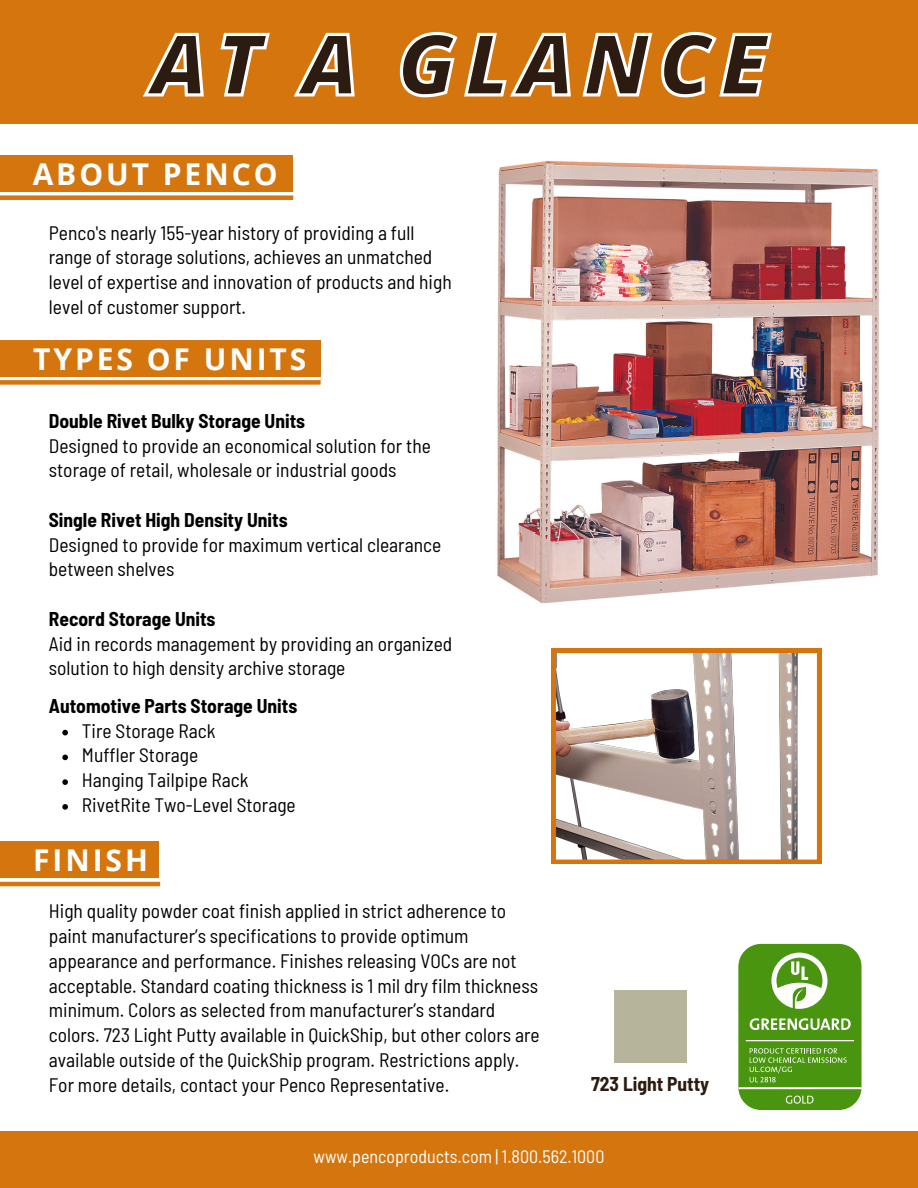
<style>
.page{position:relative;width:918px;height:1188px;background:#fff}
.page>*{position:absolute;margin:0;border:0;box-sizing:border-box;transform-origin:0 0}
.t1{font:italic 800 84.75px "Open Sans";letter-spacing:.1em;color:#2b1b10}
.t2{font:700 30px "Open Sans";letter-spacing:.1em;color:#fff}
.t3{font:semi-condensed 19.5px/24.8px "Barlow";color:#000}
.t4{font:700 semi-condensed 19.5px "Barlow";color:#000}
.t5{font:700 semi-condensed 19.5px "Barlow";color:#2b1b10}
.t6{font:semi-condensed 18px "Barlow";color:#fff}
</style>
<div class="page">
<div style="left:0;top:1132px;width:918px;height:56px;background:#d4750e"></div>
<div style="left:0;top:155px;width:293px;height:37px;background:#d4750e"></div>
<div style="left:0;top:195px;width:293px;height:5px;background:#d4750e"></div>
<img style="left:497px;top:160px;width:382px;height:444px">
<div style="left:0;top:340px;width:321px;height:36px;background:#d4750e"></div>
<div style="left:0;top:380px;width:321px;height:5px;background:#d4750e"></div>
<div style="left:738px;top:944px;width:124px;height:166px;background:#4a9510;border-radius:23px"></div>
<hr style="left:739px;top:1087px;width:123px;height:2px;background:#fff">
<svg style="left:786px;top:1096px;width:28px;height:8px"></svg>
<svg style="left:771px;top:953px;width:57px;height:56px"></svg>
<svg style="left:750px;top:1048px;width:97px;height:34px"></svg>
<hr style="left:746px;top:1040px;width:108px;height:1px;background:#fff">
<svg style="left:750px;top:1018px;width:101px;height:12px"></svg>
<div style="left:614px;top:990px;width:72px;height:73px;background:#b6b49b"></div>
<div style="left:0;top:0;width:918px;height:124px;background:#d4750e"></div>
<div style="left:0;top:842px;width:159px;height:36px;background:#d4750e"></div>
<hr style="left:0;top:882px;width:160px;height:4px;background:#d4750e">
<svg style="left:551px;top:649px;width:270px;height:214px"></svg>
<svg style="left:62px;top:730px;width:6px;height:5px"></svg>
<svg style="left:62px;top:755px;width:6px;height:5px"></svg>
<svg style="left:62px;top:779px;width:6px;height:6px"></svg>
<svg style="left:62px;top:804px;width:6px;height:6px"></svg>
<svg style="left:143px;top:31px;width:629px;height:67px"></svg>
<p class="t1" style="left:150px;top:4px;width:619px">AT A GLANCE</p>
<p class="t2" style="left:33px;top:153px;width:246px">ABOUT PENCO</p>
<p class="t3" style="left:49px;top:219px;width:404px">Penco's nearly 155-year history of providing a full range of storage solutions, achieves an unmatched level of expertise and innovation of products and high level of customer support.</p>
<p class="t2" style="left:33px;top:338px;width:275px">TYPES OF UNITS</p>
<p class="t4" style="left:49px;top:408px;width:258px">Double Rivet Bulky Storage Units</p>
<p class="t3" style="left:49px;top:433px;width:384px">Designed to provide an economical solution for the storage of retail, wholesale or industrial goods</p>
<p class="t4" style="left:49px;top:507px;width:240px">Single Rivet High Density Units</p>
<p class="t3" style="left:49px;top:532px;width:394px">Designed to provide for maximum vertical clearance between shelves</p>
<p class="t4" style="left:49px;top:606px;width:168px">Record Storage Units</p>
<p class="t3" style="left:49px;top:631px;width:405px">Aid in records management by providing an organized solution to high density archive storage</p>
<p class="t4" style="left:49px;top:693px;width:250px">Automotive Parts Storage Units</p>
<p class="t3" style="left:82px;top:718px;width:135px">Tire Storage Rack</p>
<p class="t3" style="left:82px;top:742px;width:118px">Muffler Storage</p>
<p class="t3" style="left:82px;top:767px;width:168px">Hanging Tailpipe Rack</p>
<p class="t3" style="left:82px;top:792px;width:215px">RivetRite Two-Level Storage</p>
<p class="t2" style="left:33px;top:839px;width:116px">FINISH</p>
<p class="t3" style="left:49px;top:898px;width:492px">High quality powder coat finish applied in strict adherence to paint manufacturer’s specifications to provide optimum appearance and performance. Finishes releasing VOCs are not acceptable. Standard coating thickness is 1 mil dry film thickness minimum. Colors as selected from manufacturer’s standard colors. 723 Light Putty available in QuickShip, but other colors are available outside of the QuickShip program. Restrictions apply.<br>For more details, contact your Penco Representative.</p>
<p class="t5" style="left:591px;top:1071px;width:120px">723 Light Putty</p>
<p class="t6" style="left:314px;top:1145px;width:292px">www.pencoproducts.com | 1.800.562.1000</p>
</div>
